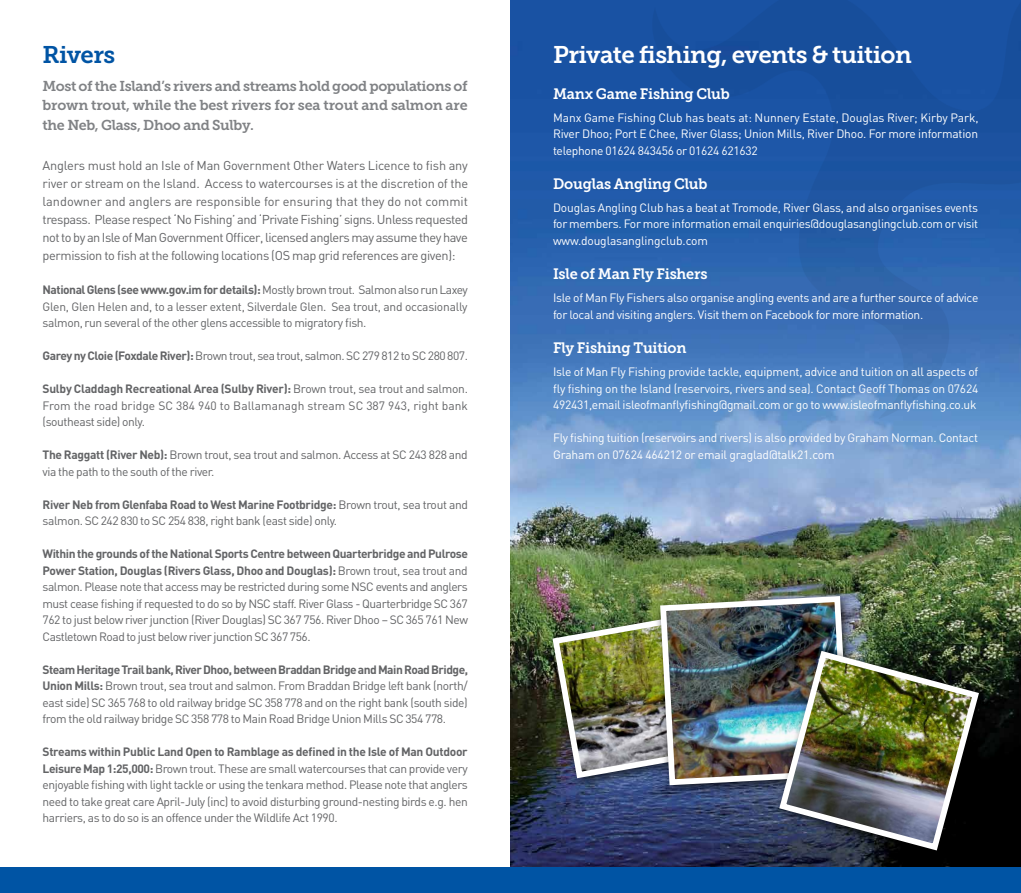
<style>
.page{position:relative;width:1021px;height:893px;background:#fff}
.page>*{position:absolute;margin:0;border:0;box-sizing:border-box;transform-origin:0 0}
.t1{font:24px "Museo Slab 700";letter-spacing:-.025em;color:#fff}
.t2{font:24px "Museo Slab 700";letter-spacing:-.025em;color:#0054a4}
.t3{font:15px "Museo Slab 700";letter-spacing:-.015em;color:#fff}
.t4{font:14.25px/19.5px "Museo Slab 700";letter-spacing:-.015em;color:#808285;text-align:justify}
.t5{font:12.75px/18px "DIN";letter-spacing:-.03em;color:#636466;text-align:justify}
.t6{font:12px/16.5px "DIN";letter-spacing:-.035em;color:#636466;text-align:justify}
.t7{font:12px/16.5px "DIN";letter-spacing:-.02em;color:#fff;text-align:justify}
.s1{font-weight:700}
</style>
<div class="page">
<img style="left:510px;top:0;width:510px;height:867px">
<svg style="left:546px;top:0;width:474px;height:512px;background:#5a87c2"></svg>
<svg style="left:646px;top:0;width:374px;height:419px;background:#2b62ac"></svg>
<div style="left:547px;top:608px;width:181px;height:181px;background:#000;opacity:.75"></div>
<div style="left:654px;top:590px;width:207px;height:207px;background:#000;opacity:.75"></div>
<img style="left:549px;top:599px;width:108px;height:183px">
<img style="left:657px;top:593px;width:195px;height:195px">
<div style="left:773px;top:645px;width:217px;height:217px;background:#000;opacity:.75"></div>
<img style="left:775px;top:647px;width:207px;height:207px">
<div style="left:0;top:867px;width:1020px;height:26px;background:#0054a4"></div>
<h1 class="t2" style="left:43px;top:41px;width:74px">Rivers</h1>
<p class="t4" style="left:43px;top:76px;width:426px">Most of the Island’s rivers and streams hold good populations of brown trout, while the best rivers for sea trout and salmon are the Neb, Glass, Dhoo and Sulby.</p>
<p class="t5" style="left:43px;top:156px;width:427px">Anglers must hold an Isle of Man Government Other Waters Licence to fish any river or stream on the Island. Access to watercourses is at the discretion of the landowner and anglers are responsible for ensuring that they do not commit trespass. Please respect ‘No Fishing’ and ‘Private Fishing’ signs. Unless requested not to by an Isle of Man Government Officer, licensed anglers may assume they have permission to fish at the following locations (OS map grid references are given):</p>
<p class="t6" style="left:43px;top:282px;width:427px"><span class="s1">National Glens (see www.gov.im for details):</span> Mostly brown trout. Salmon also run Laxey Glen, Glen Helen and, to a lesser extent, Silverdale Glen. Sea trout, and occasionally salmon, run several of the other glens accessible to migratory fish.</p>
<p class="t6" style="left:43px;top:348px;width:427px"><span class="s1">Garey ny Cloie (Foxdale River):</span> Brown trout, sea trout, salmon. SC 279 812 to SC 280 807.</p>
<p class="t6" style="left:43px;top:381px;width:427px"><span class="s1">Sulby Claddagh Recreational Area (Sulby River):</span> Brown trout, sea trout and salmon.<br>From the road bridge SC 384 940 to Ballamanagh stream SC 387 943, right bank (southeast side) only.</p>
<p class="t6" style="left:43px;top:447px;width:427px"><span class="s1">The Raggatt (River Neb):</span> Brown trout, sea trout and salmon. Access at SC 243 828 and via the path to the south of the river.</p>
<p class="t6" style="left:43px;top:496px;width:427px"><span class="s1">River Neb from Glenfaba Road to West Marine Footbridge:</span> Brown trout, sea trout and salmon. SC 242 830 to SC 254 838, right bank (east side) only.</p>
<p class="t6" style="left:43px;top:546px;width:427px"><span class="s1">Within the grounds of the National Sports Centre between Quarterbridge and Pulrose Power Station, Douglas (Rivers Glass, Dhoo and Douglas):</span> Brown trout, sea trout and salmon. Please note that access may be restricted during some NSC events and anglers must cease fishing if requested to do so by NSC staff. River Glass - Quarterbridge SC 367<br>762 to just below river junction (River Douglas) SC 367 756. River Dhoo – SC 365 761 New Castletown Road to just below river junction SC 367 756.</p>
<p class="t6" style="left:43px;top:661px;width:427px"><span class="s1">Steam Heritage Trail bank, River Dhoo, between Braddan Bridge and Main Road Bridge, Union Mills:</span> Brown trout, sea trout and salmon. From Braddan Bridge left bank (north/ east side) SC 365 768 to old railway bridge SC 358 778 and on the right bank (south side) from the old railway bridge SC 358 778 to Main Road Bridge Union Mills SC 354 778.</p>
<p class="t6" style="left:43px;top:744px;width:427px"><span class="s1">Streams within Public Land Open to Ramblage as defined in the Isle of Man Outdoor Leisure Map 1:25,000:</span> Brown trout. These are small watercourses that can provide very enjoyable fishing with light tackle or using the tenkara method. Please note that anglers need to take great care April-July (inc) to avoid disturbing ground-nesting birds e.g. hen harriers, as to do so is an offence under the Wildlife Act 1990.</p>
<h1 class="t1" style="left:553px;top:41px;width:360px">Private fishing, events &amp; tuition</h1>
<p class="t3" style="left:553px;top:85px;width:178px">Manx Game Fishing Club</p>
<p class="t7" style="left:553px;top:109px;width:427px">Manx Game Fishing Club has beats at: Nunnery Estate, Douglas River; Kirby Park, River Dhoo; Port E Chee, River Glass; Union Mills, River Dhoo. For more information telephone 01624 843456 or 01624 621632</p>
<p class="t3" style="left:553px;top:175px;width:156px">Douglas Angling Club</p>
<p class="t7" style="left:553px;top:199px;width:426px">Douglas Angling Club has a beat at Tromode, River Glass, and also organises events for members. For more information email enquiries@douglasanglingclub.com or visit www.douglasanglingclub.com</p>
<p class="t3" style="left:553px;top:266px;width:156px">Isle of Man Fly Fishers</p>
<p class="t7" style="left:553px;top:289px;width:427px">Isle of Man Fly Fishers also organise angling events and are a further source of advice for local and visiting anglers. Visit them on Facebook for more information.</p>
<p class="t3" style="left:553px;top:340px;width:135px">Fly Fishing Tuition</p>
<p class="t7" style="left:553px;top:363px;width:427px">Isle of Man Fly Fishing provide tackle, equipment, advice and tuition on all aspects of fly fishing on the Island (reservoirs, rivers and sea). Contact Geoff Thomas on 07624<br>492431,email isleofmanflyfishing@gmail.com or go to www.isleofmanflyfishing.co.uk</p>
<p class="t7" style="left:553px;top:429px;width:426px">Fly fishing tuition (reservoirs and rivers) is also provided by Graham Norman. Contact<br>Graham on 07624 464212 or email graglad@talk21.com</p>
</div>
